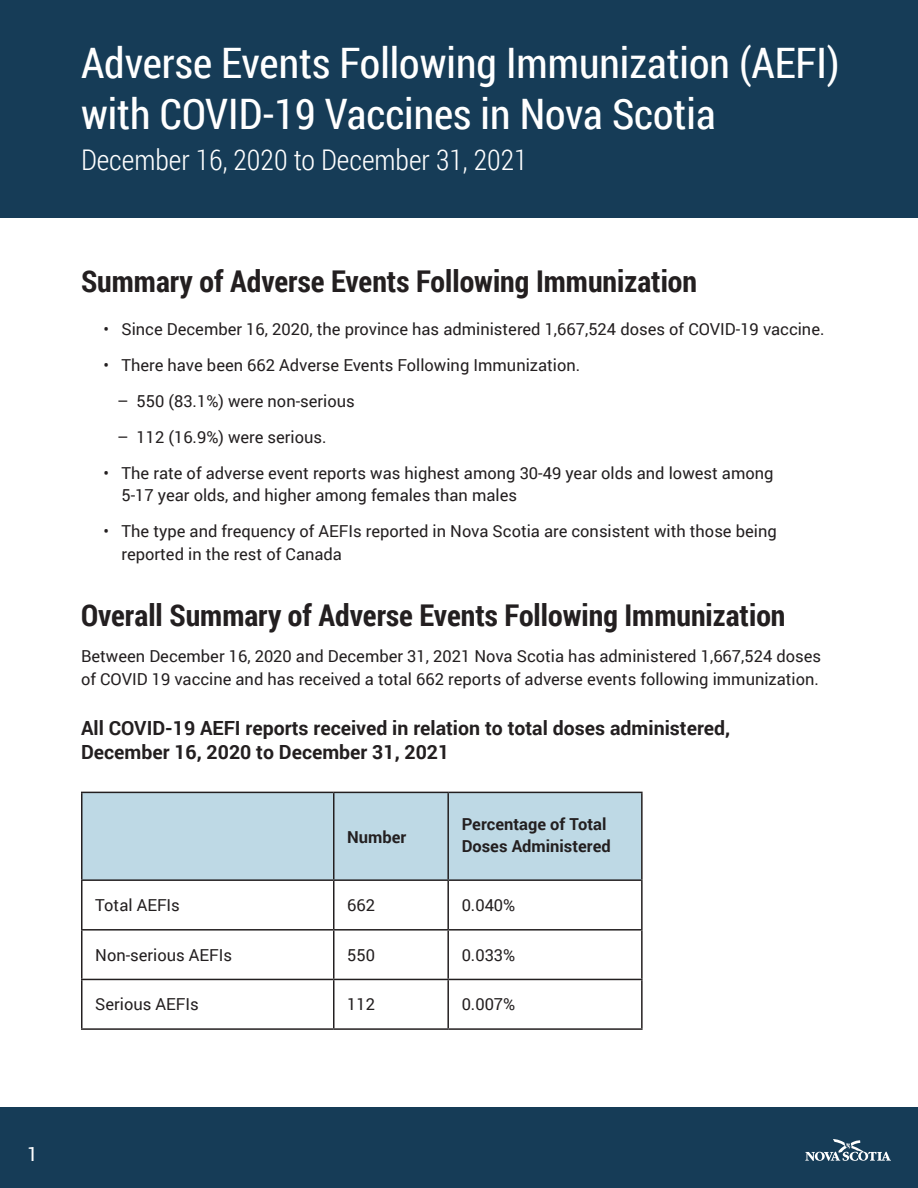
<style>
.page{position:relative;width:918px;height:1188px;background:#fff}
.page>*{position:absolute;margin:0;border:0;box-sizing:border-box;transform-origin:0 0}
.Body{font:42px/51px "Roboto Condensed";color:#fff}
.Subhead_1{font:700 30px "Roboto Condensed";color:#231f20}
.t1{font:300 28.5px "Roboto Condensed";color:#fff}
.Subhead_2{font:700 19.5px/23.4px "Roboto";color:#231f20}
.t2{font:19.5px "Roboto";color:#fff}
.Bullets_1{font:16.5px/22.5px "Roboto";color:#231f20}
.Body-2{font:16.5px/22.5px "Roboto";color:#231f20}
.Column_header{font:700 16.5px/22.5px "Roboto";color:#231f20}
</style>
<div class="page">
<div style="left:0;top:1107px;width:918px;height:81px;background:#163c57"></div>
<svg style="left:805px;top:1139px;width:86px;height:22px"></svg>
<div style="left:0;top:0;width:918px;height:217px;background:#163c57"></div>
<div style="left:82px;top:793px;width:559px;height:86px;background:#bed9e5"></div>
<hr style="left:81px;top:792px;width:253px;height:1px;background:#231f20">
<hr style="left:81px;top:793px;width:1px;height:86px;background:#231f20">
<hr style="left:334px;top:792px;width:114px;height:1px;background:#231f20">
<hr style="left:333px;top:793px;width:2px;height:86px;background:#231f20">
<hr style="left:448px;top:792px;width:195px;height:1px;background:#231f20">
<hr style="left:447px;top:793px;width:2px;height:86px;background:#231f20">
<hr style="left:641px;top:793px;width:2px;height:86px;background:#231f20">
<hr style="left:81px;top:879px;width:253px;height:2px;background:#231f20">
<hr style="left:81px;top:881px;width:1px;height:48px;background:#231f20">
<hr style="left:334px;top:879px;width:114px;height:2px;background:#231f20">
<hr style="left:333px;top:881px;width:2px;height:48px;background:#231f20">
<hr style="left:448px;top:879px;width:195px;height:2px;background:#231f20">
<hr style="left:447px;top:881px;width:2px;height:48px;background:#231f20">
<hr style="left:641px;top:881px;width:2px;height:48px;background:#231f20">
<hr style="left:81px;top:929px;width:253px;height:2px;background:#231f20">
<hr style="left:81px;top:931px;width:1px;height:48px;background:#231f20">
<hr style="left:334px;top:929px;width:114px;height:2px;background:#231f20">
<hr style="left:333px;top:931px;width:2px;height:48px;background:#231f20">
<hr style="left:448px;top:929px;width:195px;height:2px;background:#231f20">
<hr style="left:447px;top:931px;width:2px;height:48px;background:#231f20">
<hr style="left:641px;top:931px;width:2px;height:48px;background:#231f20">
<hr style="left:81px;top:979px;width:253px;height:1px;background:#231f20">
<hr style="left:81px;top:980px;width:1px;height:48px;background:#231f20">
<hr style="left:334px;top:979px;width:114px;height:1px;background:#231f20">
<hr style="left:333px;top:980px;width:2px;height:48px;background:#231f20">
<hr style="left:448px;top:979px;width:195px;height:1px;background:#231f20">
<hr style="left:447px;top:980px;width:2px;height:48px;background:#231f20">
<hr style="left:641px;top:980px;width:2px;height:48px;background:#231f20">
<hr style="left:81px;top:1028px;width:253px;height:2px;background:#231f20">
<hr style="left:334px;top:1028px;width:114px;height:2px;background:#231f20">
<hr style="left:448px;top:1028px;width:195px;height:2px;background:#231f20">
<p class="Body" style="left:81px;top:36px;width:760px">Adverse Events Following Immunization (AEFI) with COVID-19 Vaccines in Nova Scotia</p>
<p class="t1" style="left:81px;top:140px;width:448px">December 16, 2020 to December 31, 2021</p>
<p class="Subhead_1" style="left:81px;top:260px;width:618px">Summary of Adverse Events Following Immunization</p>
<p class="Bullets_1" style="left:104px;top:317px;width:722px">• Since December 16, 2020, the province has administered 1,667,524 doses of COVID-19 vaccine.</p>
<p class="Bullets_1" style="left:104px;top:353px;width:478px">• There have been 662 Adverse Events Following Immunization.</p>
<p class="Bullets_1" style="left:117px;top:389px;width:239px">– 550 (83.1%) were non-serious</p>
<p class="Bullets_1" style="left:117px;top:425px;width:211px">– 112 (16.9%) were serious.</p>
<p class="Bullets_1" style="left:122px;top:461px;width:654px;text-indent:-18px">• The rate of adverse event reports was highest among 30-49 year olds and lowest among<br>5-17 year olds, and higher among females than males</p>
<p class="Bullets_1" style="left:122px;top:519px;width:657px;text-indent:-18px">• The type and frequency of AEFIs reported in Nova Scotia are consistent with those being reported in the rest of Canada</p>
<p class="Subhead_1" style="left:81px;top:595px;width:706px">Overall Summary of Adverse Events Following Immunization</p>
<p class="Body-2" style="left:81px;top:645px;width:742px">Between December 16, 2020 and December 31, 2021 Nova Scotia has administered 1,667,524 doses of COVID 19 vaccine and has received a total 662 reports of adverse events following immunization.</p>
<p class="Subhead_2" style="left:81px;top:716px;width:651px">All COVID-19 AEFI reports received in relation to total doses administered,<br>December 16, 2020 to December 31, 2021</p>
<p class="Column_header" style="left:347px;top:826px;width:61px">Number</p>
<p class="Column_header" style="left:462px;top:812px;width:151px">Percentage of Total<br>Doses Administered</p>
<p class="Body-2" style="left:95px;top:893px;width:86px">Total AEFIs</p>
<p class="Body-2" style="left:347px;top:893px;width:29px">662</p>
<p class="Body-2" style="left:462px;top:893px;width:55px">0.040%</p>
<p class="Body-2" style="left:95px;top:943px;width:138px">Non-serious AEFIs</p>
<p class="Body-2" style="left:347px;top:943px;width:29px">550</p>
<p class="Body-2" style="left:462px;top:943px;width:55px">0.033%</p>
<p class="Body-2" style="left:95px;top:992px;width:105px">Serious AEFIs</p>
<p class="Body-2" style="left:347px;top:992px;width:29px">112</p>
<p class="Body-2" style="left:462px;top:992px;width:55px">0.007%</p>
<p class="t2" style="left:27px;top:1140px;width:12px">1</p>
</div>
